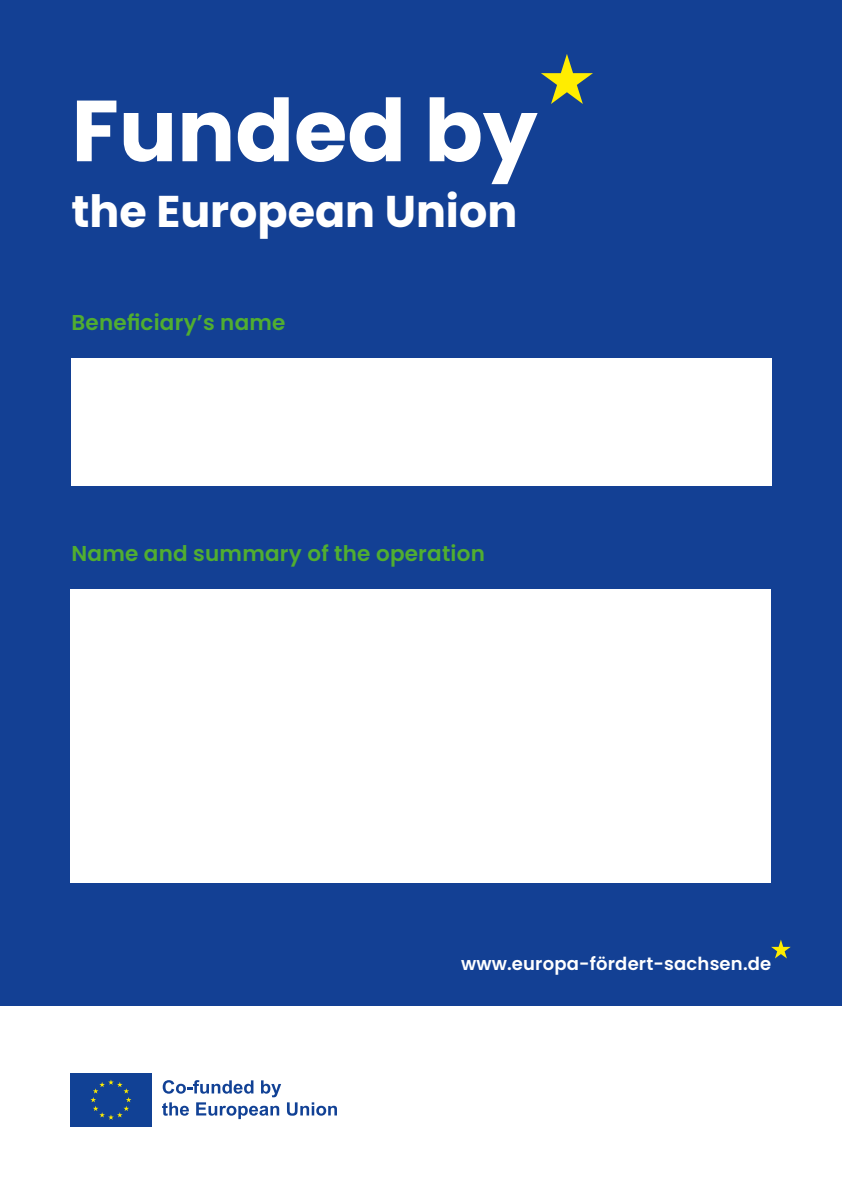
<style>
.page{position:relative;width:842px;height:1191px;background:#fff}
.page>*{position:absolute;margin:0;border:0;box-sizing:border-box;transform-origin:0 0}
.t1{font:700 86.4px "Poppins";color:#fff}
.t2{font:700 44.4px "Poppins";color:#fff}
.t3{font:600 21.5px "Poppins";letter-spacing:.01em;color:#51ae30}
.t4{font:600 18px "Poppins";letter-spacing:.01em;color:#fff}
</style>
<div class="page">
<div style="left:69px;top:1071px;width:84px;height:57px;background:linear-gradient(to bottom,#114195,#114195)"></div>
<div style="left:70px;top:1073px;width:81px;height:53px;background:#114195"></div>
<svg style="left:90px;top:1080px;width:41px;height:39px"></svg>
<svg style="left:162px;top:1080px;width:119px;height:39px"></svg>
<svg style="left:287px;top:1102px;width:50px;height:13px"></svg>
<div style="left:1px;top:0;width:841px;height:1005px;background:#134094"></div>
<svg style="left:541px;top:54px;width:52px;height:50px"></svg>
<svg style="left:771px;top:939px;width:20px;height:19px"></svg>
<div style="left:71px;top:359px;width:700px;height:127px;background:#fff"></div>
<div style="left:71px;top:589px;width:700px;height:294px;background:#fff"></div>
<h1 class="t1" style="left:72px;top:81px;width:467px">Funded by</h1>
<h2 class="t2" style="left:72px;top:185px;width:447px">the European Union</h2>
<p class="t3" style="left:72px;top:310px;width:215px">Beneficiary’s name</p>
<p class="t3" style="left:72px;top:541px;width:415px">Name and summary of the operation</p>
<p class="t4" style="left:461px;top:952px;width:312px">www.europa-fördert-sachsen.de</p>
</div>
